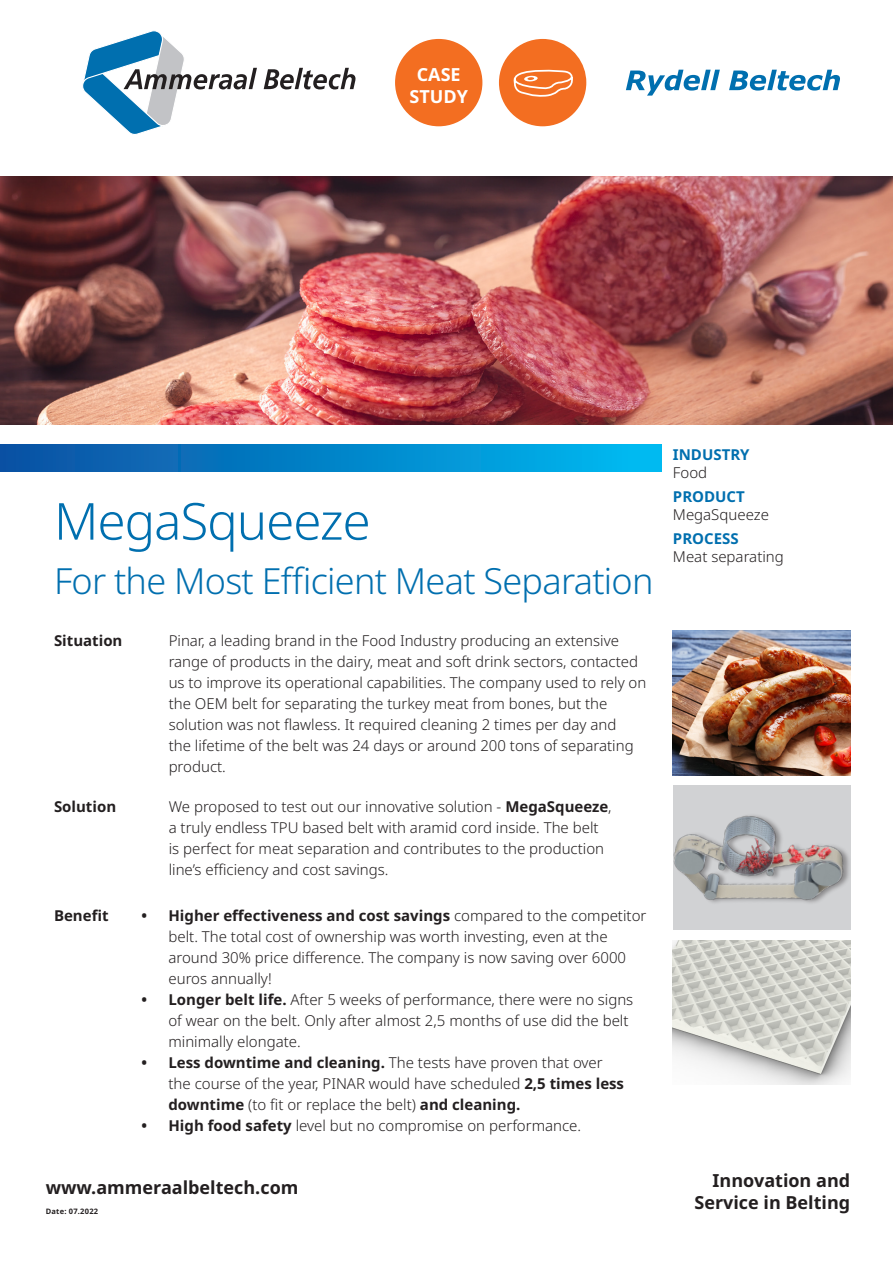
<style>
.page{position:relative;width:893px;height:1263px;background:#fff}
.page>*{position:absolute;margin:0;border:0;box-sizing:border-box;transform-origin:0 0}
.t1{font:300 51px "Noto Sans";letter-spacing:-.02em;color:#006faf}
.t2{font:300 36px "Noto Sans";letter-spacing:-.02em;color:#006faf}
.t3{font:700 18px "Noto Sans";color:#231f20}
.t4{font:700 18px "Noto Sans";color:#fff}
.t5{font:300 15px/21px "Noto Sans";color:#231f20}
.t6{font:700 15px "Noto Sans";color:#231f20}
.t7{font:700 15px "Noto Sans";color:#006faf}
.Bildunters__Fr_light{font:700 7.5px "Noto Sans";letter-spacing:.03em;color:#231f20}
.s1{font-weight:700}
</style>
<div class="page">
<svg style="left:82px;top:30px;width:175px;height:105px"></svg>
<svg style="left:264px;top:68px;width:91px;height:21px"></svg>
<div style="left:0;top:444px;width:662px;height:28px;background:linear-gradient(to right,#0b4fa1,#00bbf2)"></div>
<img style="left:0;top:176px;width:893px;height:249px">
<img style="left:673px;top:630px;width:177px;height:145px">
<div style="left:673px;top:785px;width:177px;height:145px;background:#d1d2d4"></div>
<img style="left:673px;top:940px;width:177px;height:145px">
<img style="left:673px;top:815px;width:176px;height:88px">
<div style="left:395px;top:39px;width:87px;height:87px;background:#f36e21;border-radius:50%"></div>
<svg style="left:499px;top:39px;width:87px;height:87px"></svg>
<svg style="left:626px;top:70px;width:214px;height:26px"></svg>
<p class="t4" style="left:417px;top:65px;width:45px">CASE</p>
<p class="t4" style="left:410px;top:86px;width:60px">STUDY</p>
<p class="t1" style="left:54px;top:492px;width:318px">MegaSqueeze</p>
<p class="t2" style="left:54px;top:560px;width:601px">For the Most Efficient Meat Separation</p>
<p class="t6" style="left:54px;top:632px;width:70px">Situation</p>
<p class="t5" style="left:169px;top:630px;width:471px">Pinar, a leading brand in the Food Industry producing an extensive range of products in the dairy, meat and soft drink sectors, contacted</p>
<p class="t5" style="left:169px;top:672px;width:479px">us to improve its operational capabilities. The company used to rely on</p>
<p class="t5" style="left:169px;top:693px;width:466px">the OEM belt for separating the turkey meat from bones, but the solution was not flawless. It required cleaning 2 times per day and the lifetime of the belt was 24 days or around 200 tons of separating product.</p>
<p class="t6" style="left:54px;top:798px;width:64px">Solution</p>
<p class="t5" style="left:169px;top:796px;width:444px">We proposed to test out our innovative solution - <span class="s1">MegaSqueeze</span>,</p>
<p class="t5" style="left:169px;top:817px;width:431px">a truly endless TPU based belt with aramid cord inside. The belt</p>
<p class="t5" style="left:169px;top:838px;width:437px">is perfect for meat separation and contributes to the production</p>
<p class="t5" style="left:169px;top:859px;width:221px">line’s efficiency and cost savings.</p>
<p class="t6" style="left:54px;top:907px;width:56px">Benefit</p>
<p class="t5" style="left:168px;top:905px;width:479px;text-indent:-27px"><span class="s1">• Higher effectiveness and cost savings</span> compared to the competitor belt. The total cost of ownership was worth investing, even at the around 30% price difference. The company is now saving over 6000 euros annually!</p>
<p class="t5" style="left:168px;top:989px;width:466px;text-indent:-27px"><span class="s1">• Longer belt life.</span> After 5 weeks of performance, there were no signs of wear on the belt. Only after almost 2,5 months of use did the belt minimally elongate.</p>
<p class="t5" style="left:168px;top:1052px;width:457px;text-indent:-27px"><span class="s1">• Less downtime and cleaning.</span> The tests have proven that over the course of the year, PINAR would have scheduled <span class="s1">2,5 times less downtime</span> (to fit or replace the belt) <span class="s1">and cleaning.</span></p>
<p class="t5" style="left:141px;top:1115px;width:441px"><span class="s1">• High food safety</span> level but no compromise on performance.</p>
<p class="t3" style="left:46px;top:1177px;width:254px">www.ammeraalbeltech.com</p>
<p class="Bildunters__Fr_light" style="left:46px;top:1207px;width:54px">Date: 07.2022</p>
<p class="t7" style="left:673px;top:446px;width:78px">INDUSTRY</p>
<p class="t5" style="left:673px;top:463px;width:36px">Food</p>
<p class="t7" style="left:673px;top:488px;width:73px">PRODUCT</p>
<p class="t5" style="left:673px;top:505px;width:98px">MegaSqueeze</p>
<p class="t7" style="left:673px;top:530px;width:67px">PROCESS</p>
<p class="t5" style="left:673px;top:547px;width:112px">Meat separating</p>
<p class="t3" style="left:713px;top:1170px;width:139px">Innovation and</p>
<p class="t3" style="left:694px;top:1192px;width:157px">Service in Belting</p>
</div>
